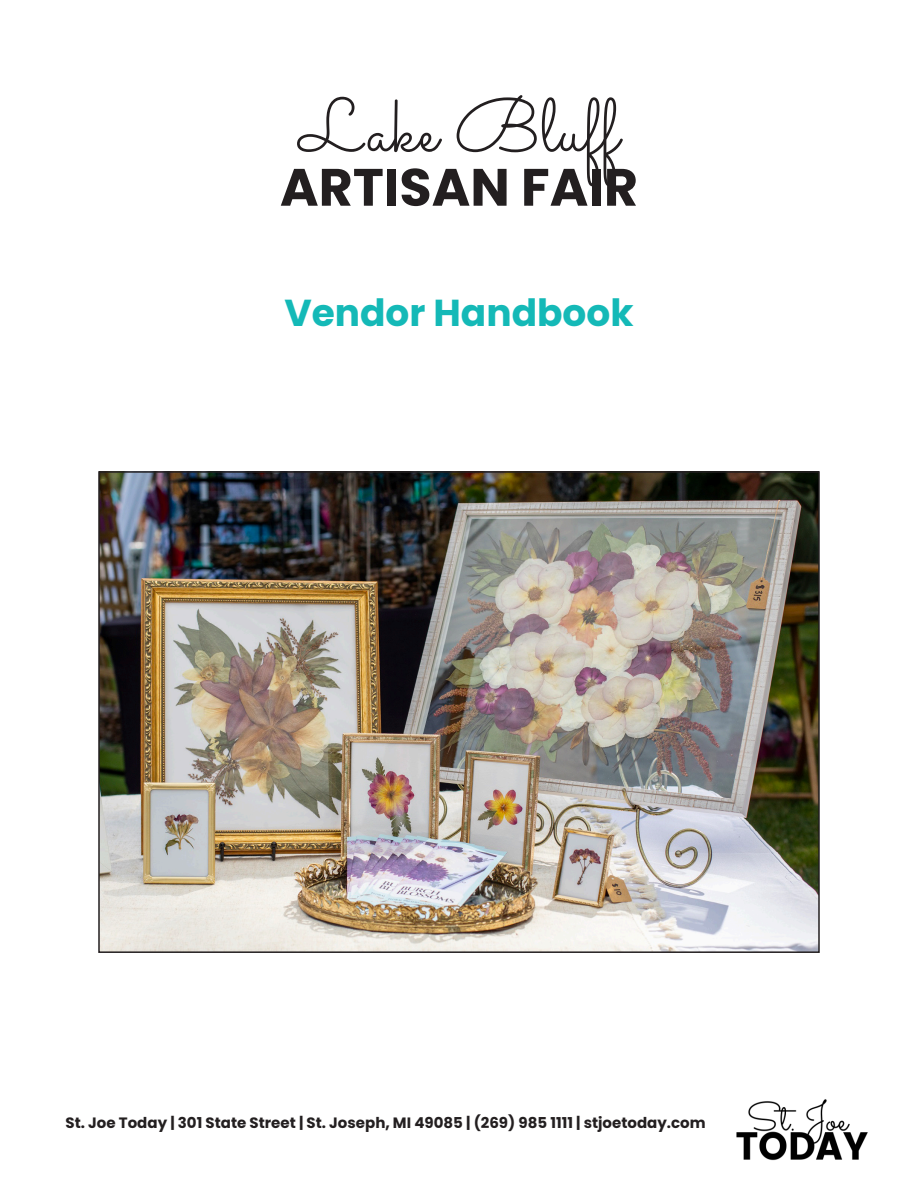
<style>
.page{position:relative;width:918px;height:1188px;background:#fff}
.page>*{position:absolute;margin:0;border:0;box-sizing:border-box;transform-origin:0 0}
.t1{font:75px "Sacramento";color:#231f20}
.t2{font:700 52.5px "Poppins";color:#231f20}
.Paragraph_Style_1{font:700 37.5px "Poppins";color:#14b9b7}
.t3{font:700 15px "Poppins";color:#231f20}
</style>
<div class="page">
<img style="left:101px;top:474px;width:716px;height:476px">
<div style="left:98px;top:471px;width:722px;height:482px;border:2px solid #231f20"></div>
<img style="left:736px;top:1099px;width:132px;height:62px">
<p class="t1" style="left:299px;top:81px;width:321px">Lake Bluff</p>
<p class="t2" style="left:280px;top:157px;width:360px">ARTISAN FAIR</p>
<p class="Paragraph_Style_1" style="left:284px;top:291px;width:351px">Vendor Handbook</p>
<p class="t3" style="left:66px;top:1114px;width:642px">St. Joe Today | 301 State Street | St. Joseph, MI 49085 | (269) 985 1111 | stjoetoday.com</p>
</div>
